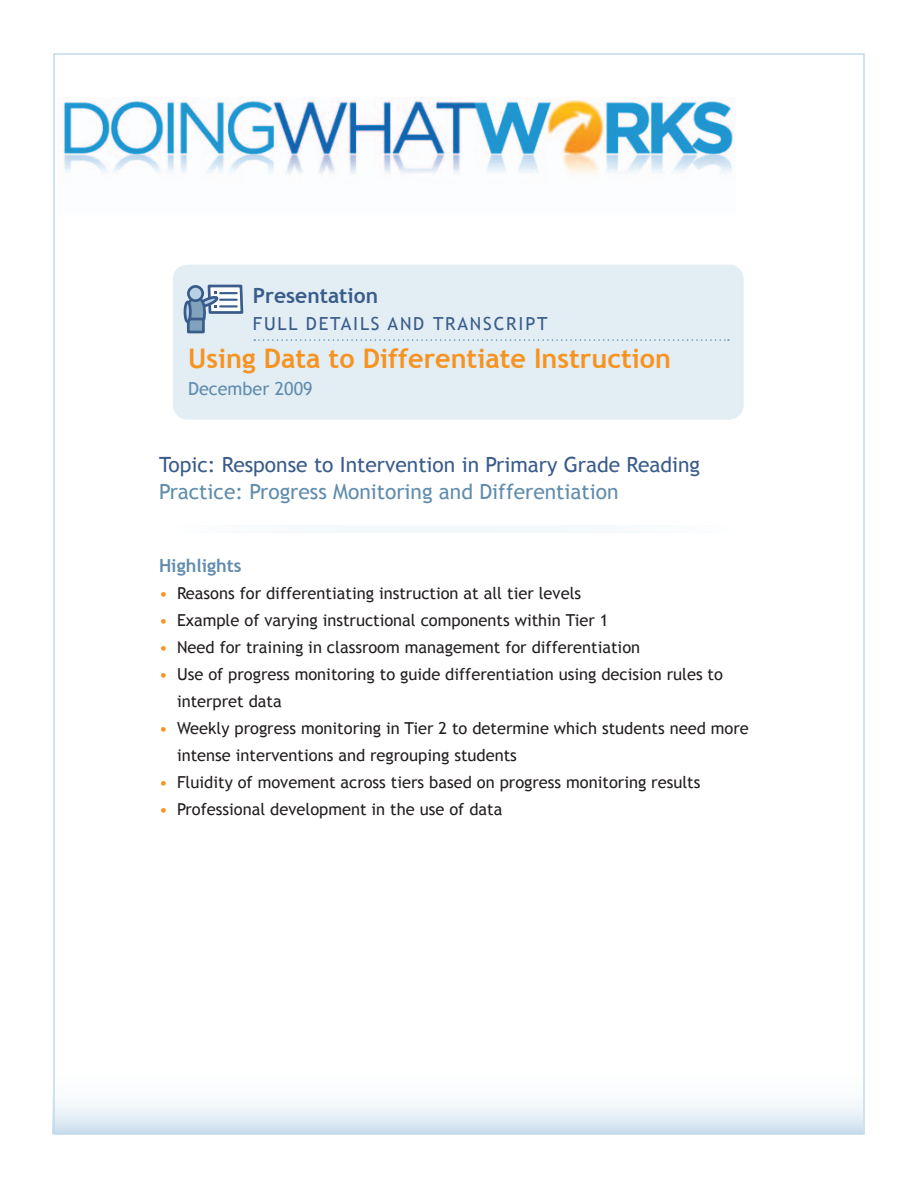
<style>
.page{position:relative;width:918px;height:1188px;background:#fff}
.page>*{position:absolute;margin:0;border:0;box-sizing:border-box;transform-origin:0 0}
.t1{font:700 27px "Trebuchet MS";color:#f79320}
.t2{font:21px "Trebuchet MS";color:#395c8b}
.t3{font:21px "Trebuchet MS";color:#608cad}
.t4{font:700 21px "Trebuchet MS";color:#395c8b}
.t5{font:18px "Trebuchet MS";letter-spacing:.1em;color:#395c8b}
.t6{font:18px "Trebuchet MS";color:#608cad}
.t7{font:700 18px "Trebuchet MS";color:#608cad}
.t8{font:16.5px/27px "Trebuchet MS";color:#231f20}
.s1{color:#f79320}
</style>
<div class="page">
<svg style="left:56px;top:1102px;width:806px;height:30px"></svg>
<div style="left:171px;top:526px;width:563px;height:6px;background:#f5fafc"></div>
<div style="left:173px;top:265px;width:571px;height:155px;background:#e2edf4;border-radius:15px"></div>
<svg style="left:254px;top:339px;width:475px;height:2px"></svg>
<div style="left:187px;top:314px;width:18px;height:19px;background:#80a2bc;border:3px solid #395c8b"></div>
<div style="left:184px;top:301px;width:8px;height:22px;border:3px solid #395c8b;border-radius:50%"></div>
<svg style="left:183px;top:284px;width:61px;height:38px"></svg>
<img style="left:63px;top:97px;width:670px;height:78px">
<p class="t4" style="left:253px;top:282px;width:127px">Presentation</p>
<p class="t5" style="left:253px;top:313px;width:265px">Full Detai ls and Transcript</p>
<h1 class="t1" style="left:188px;top:341px;width:485px">Using Data to Differentiate Instruction</h1>
<p class="t6" style="left:188px;top:378px;width:126px">December 2009</p>
<p class="t2" style="left:159px;top:452px;width:543px">Topic: Response to Intervention in Primary Grade Reading</p>
<p class="t3" style="left:159px;top:479px;width:461px">Practice: Progress Monitoring and Differentiation</p>
<p class="t7" style="left:159px;top:555px;width:84px">Highlights</p>
<p class="t8" style="left:159px;top:580px;width:424px"><span class="s1">•</span> Reasons for differentiating instruction at all tier levels</p>
<p class="t8" style="left:159px;top:607px;width:451px"><span class="s1">•</span> Example of varying instructional components within Tier 1</p>
<p class="t8" style="left:159px;top:634px;width:483px"><span class="s1">•</span> Need for training in classroom management for differentiation</p>
<p class="t8" style="left:177px;top:661px;width:548px;text-indent:-18px"><span class="s1">•</span> Use of progress monitoring to guide differentiation using decision rules to interpret data</p>
<p class="t8" style="left:177px;top:715px;width:573px;text-indent:-18px"><span class="s1">•</span> Weekly progress monitoring in Tier 2 to determine which students need more intense interventions and regrouping students</p>
<p class="t8" style="left:159px;top:769px;width:543px"><span class="s1">•</span> Fluidity of movement across tiers based on progress monitoring results</p>
<p class="t8" style="left:159px;top:796px;width:345px"><span class="s1">•</span> Professional development in the use of data</p>
</div>
